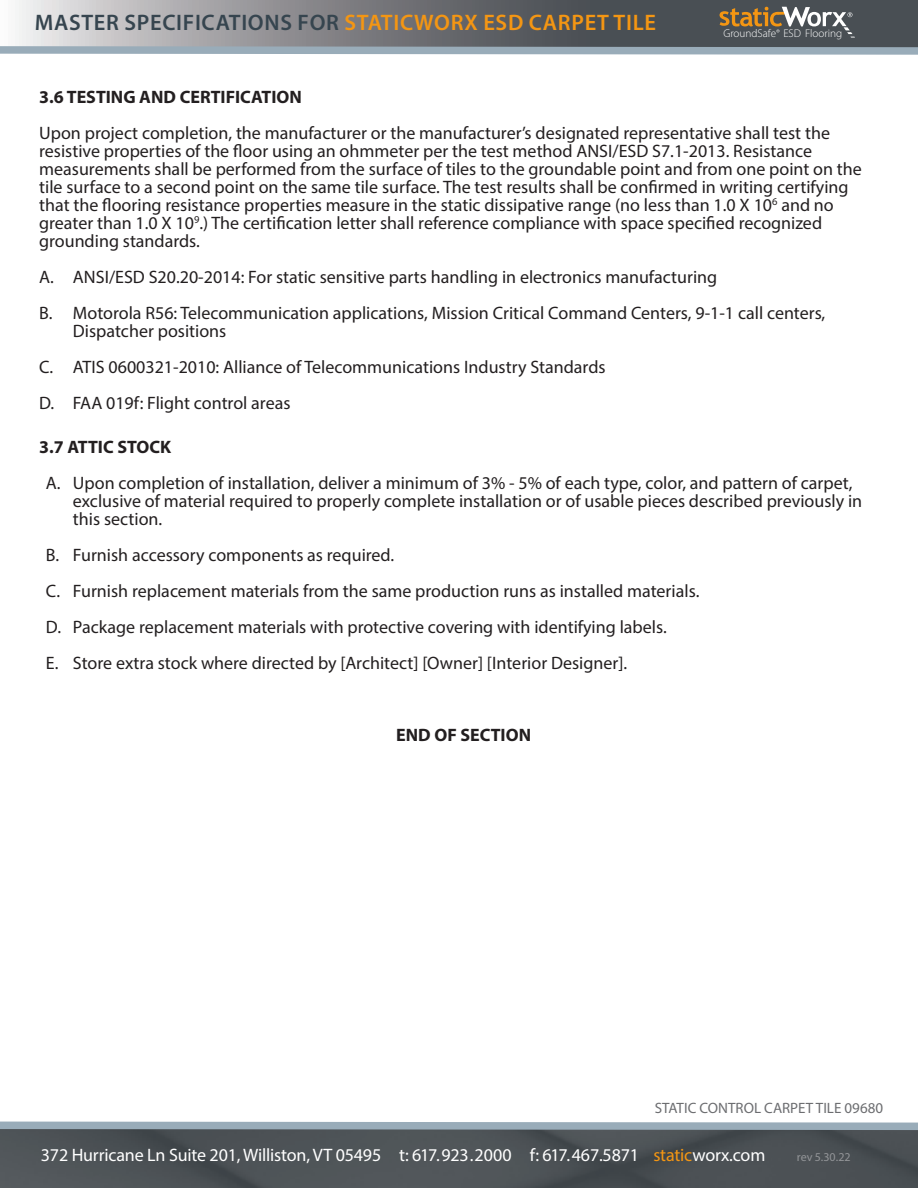
<style>
.page{position:relative;width:918px;height:1188px;background:#fff}
.page>*{position:absolute;margin:0;border:0;box-sizing:border-box;transform-origin:0 0}
.t1{font:600 22.5px "Myriad Pro";letter-spacing:.03em;color:#36454f}
.t2{font:18px/18px "Myriad Pro";color:#231f20}
.t3{font:18px "Myriad Pro";letter-spacing:-.01em;color:#fff}
.t4{font:700 18px "Myriad Pro";color:#231f20}
.t5{font:15px "Myriad Pro";color:#6c6d70}
.t6{font:12px "Myriad Pro";letter-spacing:-.005em;color:#939598}
.t7{font:300 11.25px "Myriad Pro";color:#fff}
.s1{color:#f49613}
</style>
<div class="page">
<img style="left:0;top:1134px;width:918px;height:54px">
<svg style="left:15px;top:0;width:903px;height:7px;background:#76797d"></svg>
<svg style="left:0;top:1121px;width:918px;height:13px;background:#86939c"></svg>
<svg style="left:0;top:7px;width:918px;height:48px;background:#84878b"></svg>
<p class="t1" style="left:35px;top:8px;width:623px">MASTER SPECIFICATIONS FOR <span class="s1">STATICWORX ESD CARPET TILE</span></p>
<p class="t7" style="left:723px;top:27px;width:120px">GroundSafe ESD Flooring</p>
<p class="t4" style="left:39px;top:85px;width:264px">3.6 TESTING AND CERTIFICATION</p>
<p class="t2" style="left:39px;top:124px;width:824px">Upon project completion, the manufacturer or the manufacturer’s designated representative shall test the resistive properties of the floor using an ohmmeter per the test method ANSI/ESD S7.1-2013. Resistance measurements shall be performed from the surface of tiles to the groundable point and from one point on the tile surface to a second point on the same tile surface. The test results shall be confirmed in writing certifying that the flooring resistance properties measure in the static dissipative range (no less than 1.0 X 10<sup>6</sup> and no greater than 1.0 X 10<sup>9</sup>.) The certification letter shall reference compliance with space specified recognized grounding standards.</p>
<p class="t2" style="left:39px;top:268px;width:680px">A. ANSI/ESD S20.20-2014: For static sensitive parts handling in electronics manufacturing</p>
<p class="t2" style="left:73px;top:304px;width:754px;text-indent:-34px">B. Motorola R56: Telecommunication applications, Mission Critical Command Centers, 9-1-1 call centers,<br>Dispatcher positions</p>
<p class="t2" style="left:39px;top:358px;width:568px">C. ATIS 0600321-2010: Alliance of Telecommunications Industry Standards</p>
<p class="t2" style="left:39px;top:394px;width:253px">D. FAA 019f: Flight control areas</p>
<p class="t4" style="left:39px;top:435px;width:133px">3.7 ATTIC STOCK</p>
<p class="t2" style="left:73px;top:474px;width:791px;text-indent:-27px">A. Upon completion of installation, deliver a minimum of 3% - 5% of each type, color, and pattern of carpet, exclusive of material required to properly complete installation or of usable pieces described previously in this section.</p>
<p class="t2" style="left:46px;top:546px;width:350px">B. Furnish accessory components as required.</p>
<p class="t2" style="left:46px;top:582px;width:655px">C. Furnish replacement materials from the same production runs as installed materials.</p>
<p class="t2" style="left:46px;top:618px;width:622px">D. Package replacement materials with protective covering with identifying labels.</p>
<p class="t2" style="left:46px;top:654px;width:583px">E. Store extra stock where directed by [Architect] [Owner] [Interior Designer].</p>
<p class="t4" style="left:396px;top:723px;width:136px">END OF SECTION</p>
<p class="t5" style="left:655px;top:1099px;width:230px">STATIC CONTROL CARPET TILE 09680</p>
<p class="t3" style="left:41px;top:1144px;width:726px">372 Hurricane Ln Suite 201, Williston, VT 05495 t: 617.923.2000 f: 617.467.5871 <span class="s1">static</span>worx.com</p>
<p class="t6" style="left:797px;top:1150px;width:55px">rev 5.30.22</p>
</div>
